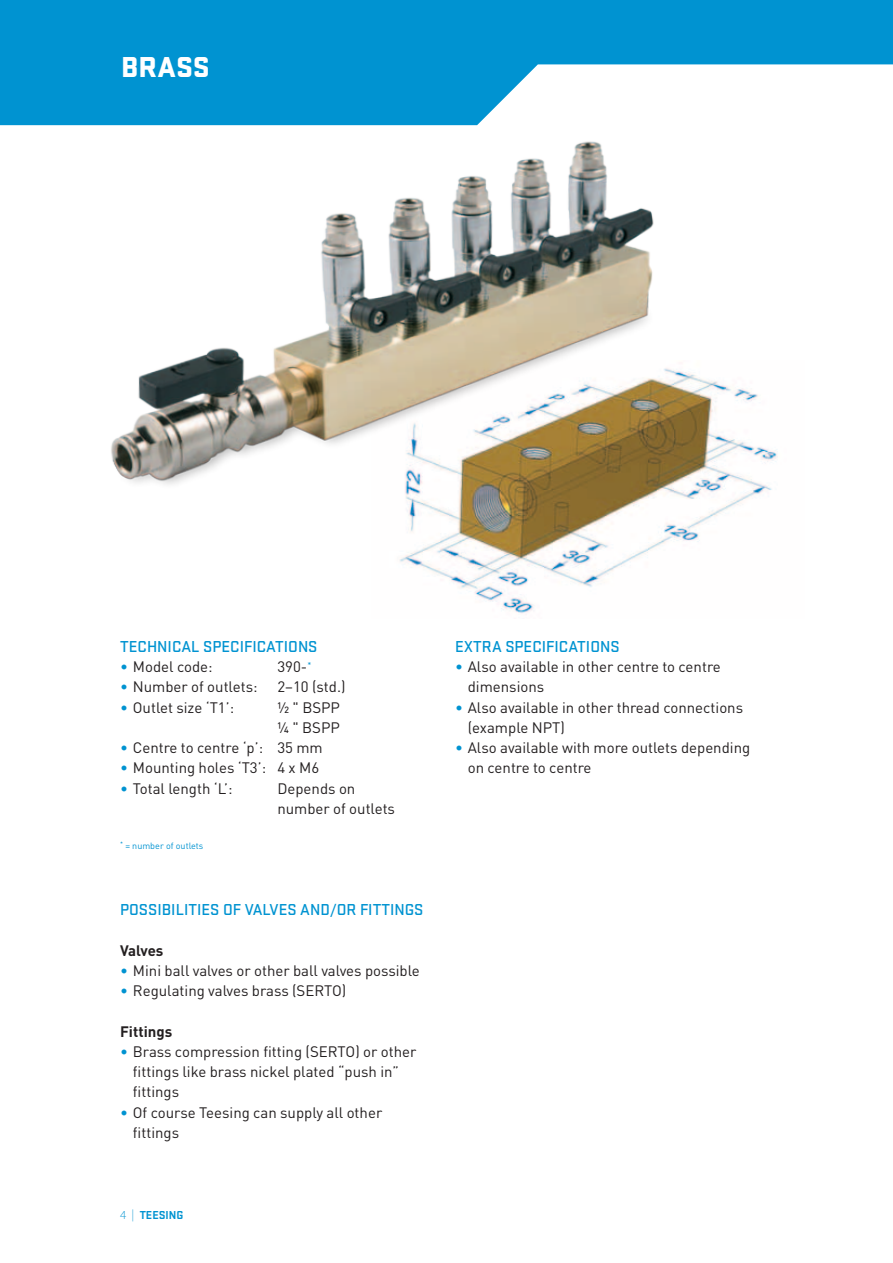
<style>
.page{position:relative;width:893px;height:1263px;background:#fff}
.page>*{position:absolute;margin:0;border:0;box-sizing:border-box;transform-origin:0 0}
.t1{font:900 30px "Stratum 1";color:#fff}
.t2{font:500 16.5px "Stratum 1";color:#0093d1}
.t3{font:15px/20.2px "DIN";color:#231f20}
.t4{font:700 15px "DIN";color:#231f20}
.t5{font:700 12px "Stratum 1";color:#0093d1}
.t6{font:9px "DIN";color:#0093d1}
.s1{color:#0093d1}
.s2{font-weight:300}
</style>
<div class="page">
<img style="left:400px;top:368px;width:377px;height:246px">
<svg style="left:0;top:0;width:893px;height:125px;fill:#0093d1"></svg>
<img style="left:94px;top:125px;width:567px;height:386px">
<h1 class="t1" style="left:121px;top:50px;width:90px">BRASS</h1>
<p class="t2" style="left:120px;top:637px;width:199px">TECHNICAL SPECIFICATIONS</p>
<p class="t3" style="left:120px;top:656px;width:94px"><span class="s1">•</span> Model code:</p>
<p class="t3" style="left:277px;top:656px;width:35px">390-<sup>*</sup></p>
<p class="t3" style="left:120px;top:676px;width:139px"><span class="s1">•</span> Number of outlets:</p>
<p class="t3" style="left:277px;top:676px;width:70px">2–10 (std.)</p>
<p class="t3" style="left:120px;top:697px;width:116px"><span class="s1">•</span> Outlet size ‘T1’:</p>
<p class="t3" style="left:277px;top:697px;width:64px">½ " BSPP ¼ " BSPP</p>
<p class="t3" style="left:120px;top:737px;width:204px"><span class="s1">•</span> Centre to centre ‘p’: 35 mm</p>
<p class="t3" style="left:120px;top:757px;width:201px"><span class="s1">•</span> Mounting holes ‘T3’: 4 x M6</p>
<p class="t3" style="left:120px;top:778px;width:114px"><span class="s1">•</span> Total length ‘L’:</p>
<p class="t3" style="left:277px;top:778px;width:119px">Depends on number of outlets</p>
<p class="t6" style="left:120px;top:840px;width:85px"><sup>*</sup> = number of outlets</p>
<p class="t2" style="left:120px;top:900px;width:305px">POSSIBILITIES OF VALVES AND/OR FITTINGS</p>
<p class="t4" style="left:120px;top:940px;width:45px">Valves</p>
<p class="t3" style="left:120px;top:960px;width:301px"><span class="s1">•</span> Mini ball valves or other ball valves possible</p>
<p class="t3" style="left:120px;top:980px;width:228px"><span class="s1">•</span> Regulating valves brass (SERTO)</p>
<p class="t4" style="left:120px;top:1021px;width:54px">Fittings</p>
<p class="t3" style="left:133px;top:1041px;width:285px;text-indent:-13px"><span class="s1">•</span> Brass compression fitting (SERTO) or other fittings like brass nickel plated “push in” fittings</p>
<p class="t3" style="left:133px;top:1102px;width:251px;text-indent:-13px"><span class="s1">•</span> Of course Teesing can supply all other fittings</p>
<p class="t5" style="left:120px;top:1208px;width:65px"><span class="s2">4 |</span> TEESING</p>
<p class="t2" style="left:455px;top:637px;width:29px">EXTRA</p>
<p class="t2" style="left:505px;top:637px;width:116px">SPECIFICATIONS</p>
<p class="t3" style="left:468px;top:656px;width:254px;text-indent:-13px"><span class="s1">•</span> Also available in other centre to centre dimensions</p>
<p class="t3" style="left:468px;top:697px;width:277px;text-indent:-13px"><span class="s1">•</span> Also available in other thread connections (example NPT)</p>
<p class="t3" style="left:468px;top:737px;width:284px;text-indent:-13px"><span class="s1">•</span> Also available with more outlets depending on centre to centre</p>
</div>
